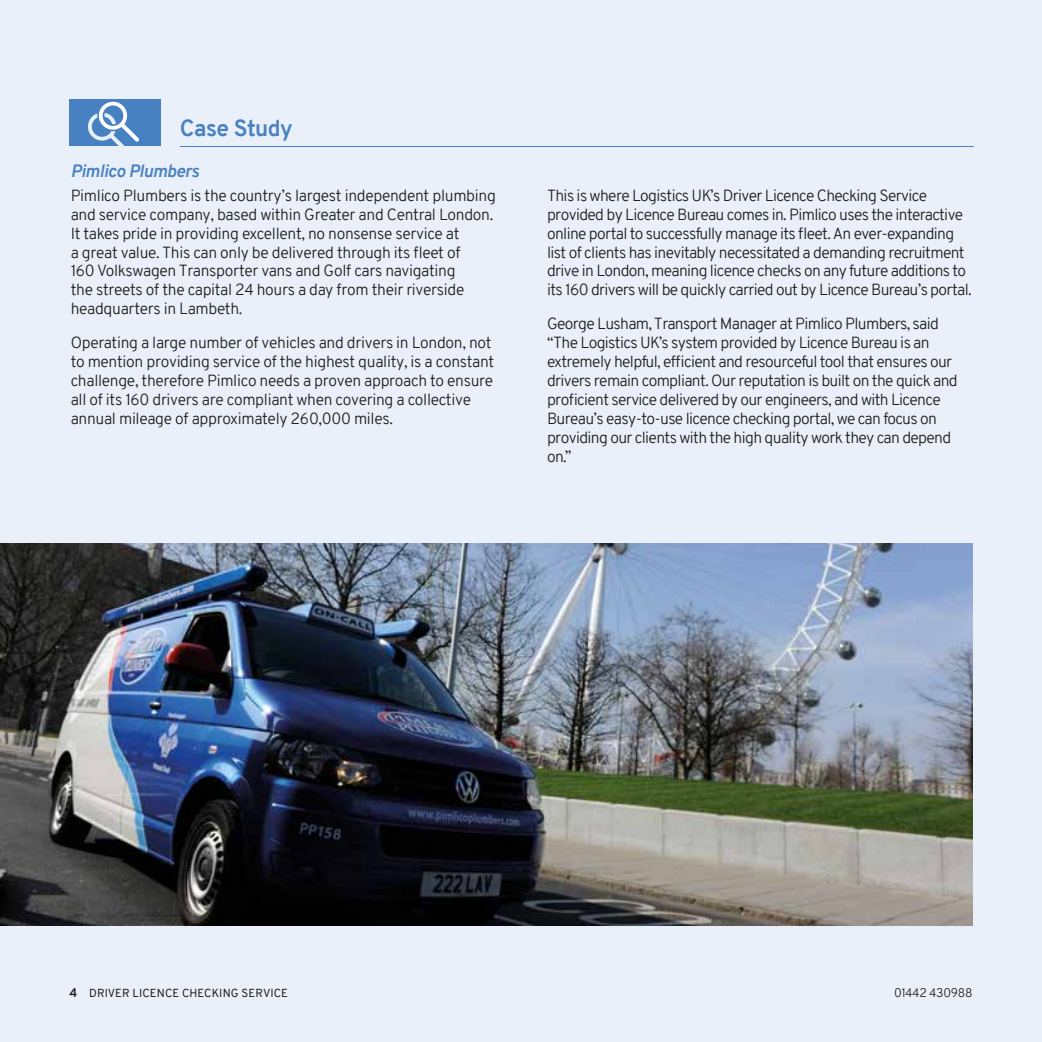
<style>
.page{position:relative;width:1042px;height:1042px;background:#eaf0fa}
.page>*{position:absolute;margin:0;border:0;box-sizing:border-box;transform-origin:0 0}
.t1{font:700 22.75px "Overpass";letter-spacing:-.02em;color:#4881c2}
.t2{font:italic 700 17.5px "Overpass";letter-spacing:-.02em;color:#4881c2}
.t3{font:300 15.75px/18.9px "Overpass";letter-spacing:-.04em;color:#1d1d1b}
.t4{font:300 15.75px/18.9px "Overpass";letter-spacing:-.02em;color:#1d1d1b}
.t5{font:300 12.25px "Overpass";letter-spacing:-.02em;color:#1d1d1b}
.t6{font:11.38px "Overpass";letter-spacing:.01em;color:#1d1d1b}
.s1{font-weight:700;font-size:12.25px}
</style>
<div class="page">
<hr style="left:180px;top:146px;width:794px;height:1px;background:#4881c2">
<img style="left:0;top:543px;width:972px;height:382px">
<div style="left:69px;top:99px;width:91px;height:47px;background:#4881c2"></div>
<svg style="left:88px;top:102px;width:51px;height:44px"></svg>
<h1 class="t1" style="left:180px;top:112px;width:114px">Case Study</h1>
<p class="t2" style="left:71px;top:158px;width:130px">Pimlico Plumbers</p>
<p class="t4" style="left:71px;top:186px;width:427px">Pimlico Plumbers is the country’s largest independent plumbing and service company, based within Greater and Central London.<br>It takes pride in providing excellent, no nonsense service at<br>a great value. This can only be delivered through its fleet of<br>160 Volkswagen Transporter vans and Golf cars navigating<br>the streets of the capital 24 hours a day from their riverside headquarters in Lambeth.</p>
<p class="t4" style="left:71px;top:333px;width:425px">Operating a large number of vehicles and drivers in London, not to mention providing service of the highest quality, is a constant challenge, therefore Pimlico needs a proven approach to ensure all of its 160 drivers are compliant when covering a collective annual mileage of approximately 260,000 miles.</p>
<p class="t3" style="left:547px;top:186px;width:426px">This is where Logistics UK’s Driver Licence Checking Service provided by Licence Bureau comes in. Pimlico uses the interactive online portal to successfully manage its fleet. An ever-expanding list of clients has inevitably necessitated a demanding recruitment drive in London, meaning licence checks on any future additions to its 160 drivers will be quickly carried out by Licence Bureau’s portal.</p>
<p class="t3" style="left:547px;top:314px;width:412px">George Lusham, Transport Manager at Pimlico Plumbers, said “The Logistics UK’s system provided by Licence Bureau is an extremely helpful, efficient and resourceful tool that ensures our drivers remain compliant. Our reputation is built on the quick and proficient service delivered by our engineers, and with Licence Bureau’s easy-to-use licence checking portal, we can focus on providing our clients with the high quality work they can depend on.”</p>
<p class="t6" style="left:69px;top:985px;width:220px"><span class="s1">4</span> DRIVER LICENCE CHECKING SERVICE</p>
<p class="t5" style="left:894px;top:984px;width:80px">01442 430988</p>
</div>
